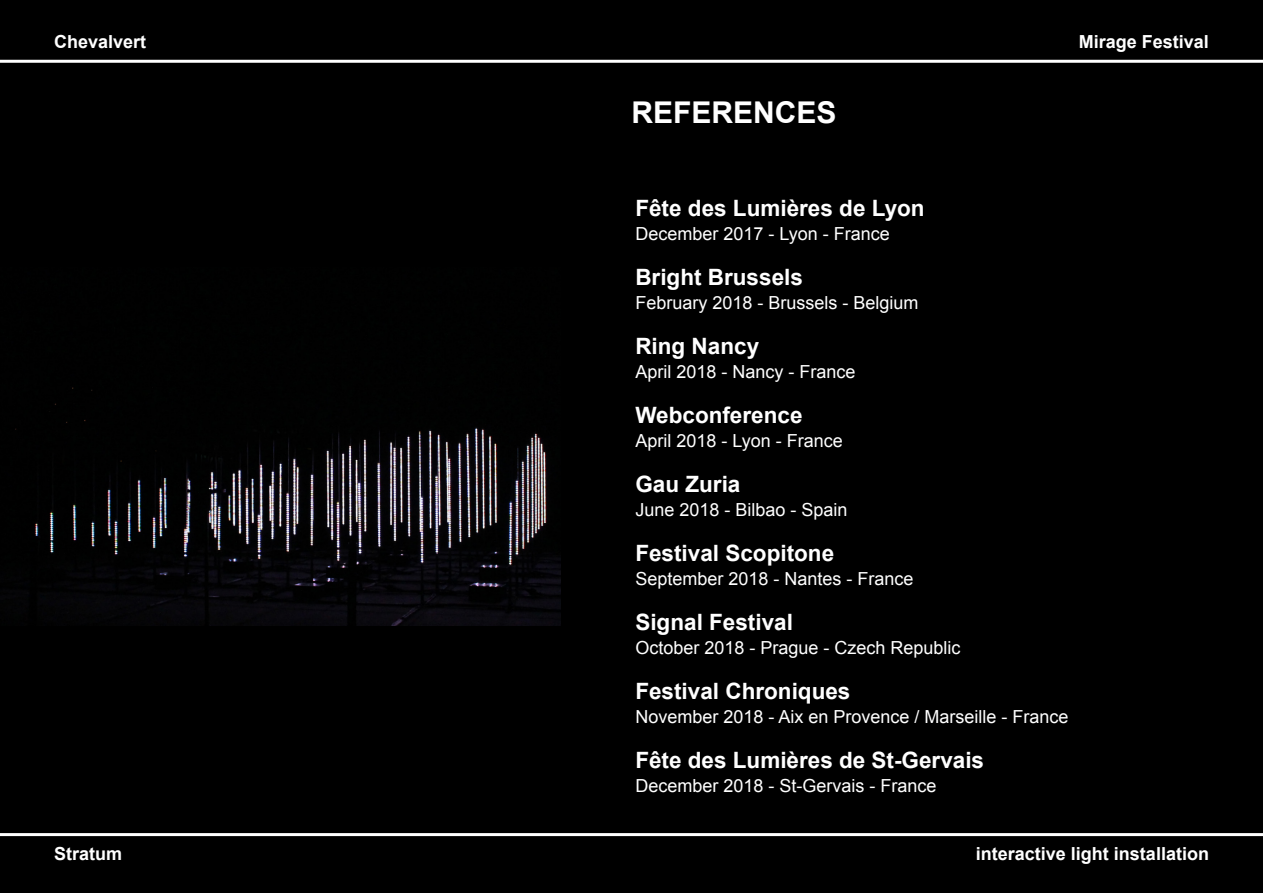
<style>
.page{position:relative;width:1263px;height:893px;background:#000}
.page>*{position:absolute;margin:0;border:0;box-sizing:border-box;transform-origin:0 0}
.t1{font:700 30px "Arial";color:#fff}
.t2{font:700 22.5px "Arial";color:#fff}
.t3{font:18px "Arial";color:#fff}
.t4{font:700 18px "Arial";color:#fff}
</style>
<div class="page">
<hr style="left:0;top:60px;width:1263px;height:3px;background:#fff">
<hr style="left:0;top:833px;width:1263px;height:3px;background:#fff">
<img style="left:13px;top:387px;width:548px;height:238px">
<p class="t4" style="left:54px;top:29px;width:94px">Chevalvert</p>
<p class="t4" style="left:1079px;top:29px;width:132px">Mirage Festival</p>
<p class="t1" style="left:631px;top:93px;width:207px">REFERENCES</p>
<p class="t2" style="left:635px;top:193px;width:291px">Fête des Lumières de Lyon</p>
<p class="t3" style="left:635px;top:222px;width:256px">December 2017 - Lyon - France</p>
<p class="t2" style="left:635px;top:262px;width:169px">Bright Brussels</p>
<p class="t3" style="left:635px;top:291px;width:285px">February 2018 - Brussels - Belgium</p>
<p class="t2" style="left:635px;top:331px;width:125px">Ring Nancy</p>
<p class="t3" style="left:635px;top:360px;width:222px">April 2018 - Nancy - France</p>
<p class="t2" style="left:635px;top:400px;width:169px">Webconference</p>
<p class="t3" style="left:635px;top:429px;width:209px">April 2018 - Lyon - France</p>
<p class="t2" style="left:635px;top:469px;width:107px">Gau Zuria</p>
<p class="t3" style="left:635px;top:498px;width:214px">June 2018 - Bilbao - Spain</p>
<p class="t2" style="left:635px;top:538px;width:200px">Festival Scopitone</p>
<p class="t3" style="left:635px;top:567px;width:280px">September 2018 - Nantes - France</p>
<p class="t2" style="left:635px;top:607px;width:159px">Signal Festival</p>
<p class="t3" style="left:635px;top:636px;width:327px">October 2018 - Prague - Czech Republic</p>
<p class="t2" style="left:635px;top:676px;width:217px">Festival Chroniques</p>
<p class="t3" style="left:635px;top:705px;width:435px">November 2018 - Aix en Provence / Marseille - France</p>
<p class="t2" style="left:635px;top:745px;width:350px">Fête des Lumières de St-Gervais</p>
<p class="t3" style="left:635px;top:774px;width:303px">December 2018 - St-Gervais - France</p>
<p class="t4" style="left:54px;top:841px;width:70px">Stratum</p>
<p class="t4" style="left:976px;top:841px;width:235px">interactive light installation</p>
</div>
